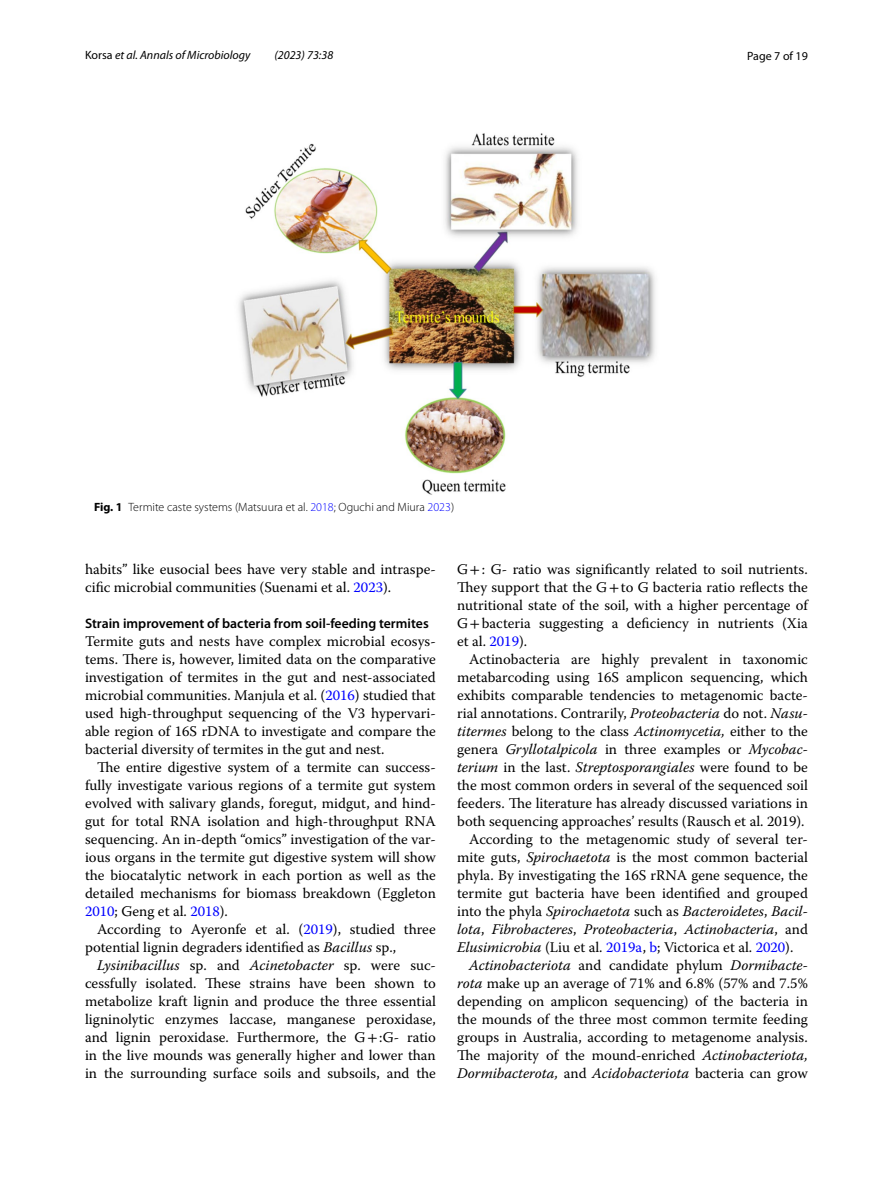
<style>
.page{position:relative;width:893px;height:1187px;background:#fff}
.page>*{position:absolute;margin:0;border:0;box-sizing:border-box;transform-origin:0 0}
.t1{font:14.7px/18px "Warnock Pro";color:#000;text-align:justify}
.t2{font:italic 14.7px "Warnock Pro";color:#000}
.t3{font:600 13.8px "Myriad Pro";color:#000}
.t4{font:300 12px "Myriad Pro";color:#000}
.t5{font:italic 12px "Myriad Pro";color:#000}
.t6{font:12px "Myriad Pro";color:#000}
.s1{font-style:normal}
.s2{font-weight:700}
.s3{color:#00f}
.s4{font-style:italic}
.s5{font-family:"STIX"}
</style>
<div class="page">
<img style="left:238px;top:133px;width:417px;height:362px">
<p class="t5" style="left:85px;top:48px;width:167px"><span class="s1">Korsa</span> et al. Annals of Microbiology</p>
<p class="t5" style="left:275px;top:48px;width:60px">(2023) 73:38</p>
<p class="t6" style="left:747px;top:48px;width:62px">Page 7 of 19</p>
<p class="t4" style="left:94px;top:500px;width:362px"><span class="s2">Fig. 1</span> Termite caste systems (Matsuura et al. <span class="s3">2018</span>; Oguchi and Miura <span class="s3">2023</span>)</p>
<p class="t1" style="left:85px;top:560px;width:352px">habits” like eusocial bees have very stable and intraspe&shy;cific microbial communities (Suenami et al. <span class="s3">2023</span>).</p>
<p class="t3" style="left:85px;top:614px;width:345px">Strain improvement of bacteria from soil‑feeding termites</p>
<p class="t1" style="left:85px;top:632px;width:352px">Termite guts and nests have complex microbial ecosys&shy;tems. There is, however, limited data on the comparative investigation of termites in the gut and nest-associated microbial communities. Manjula et al. (<span class="s3">2016</span>) studied that used high-throughput sequencing of the V3 hypervari&shy;able region of 16S rDNA to investigate and compare the bacterial diversity of termites in the gut and nest.</p>
<p class="t1" style="left:85px;top:758px;width:352px;text-indent:12px">The entire digestive system of a termite can success&shy;fully investigate various regions of a termite gut system evolved with salivary glands, foregut, midgut, and hind&shy;gut for total RNA isolation and high-throughput RNA sequencing. An in-depth “omics” investigation of the var&shy;ious organs in the termite gut digestive system will show the biocatalytic network in each portion as well as the detailed mechanisms for biomass breakdown (Eggleton <span class="s3">2010</span>; Geng et al. <span class="s3">2018</span>).</p>
<p class="t1" style="left:85px;top:920px;width:352px;text-indent:12px">According to Ayeronfe et al. (<span class="s3">2019</span>), studied three potential lignin degraders identified as <span class="s4">Bacillus</span> sp.,</p>
<p class="t1" style="left:85px;top:956px;width:352px;text-indent:12px"><span class="s4">Lysinibacillus</span> sp. and <span class="s4">Acinetobacter</span> sp. were suc&shy;cessfully isolated. These strains have been shown to metabolize kraft lignin and produce the three essential ligninolytic enzymes laccase, manganese peroxidase, and lignin peroxidase. Furthermore, the G<span class="s5">+</span>:G- ratio in the live mounds was generally higher and lower than in the surrounding surface soils and subsoils, and the</p>
<p class="t1" style="left:457px;top:560px;width:352px">G<span class="s5">+</span>: G- ratio was significantly related to soil nutrients.<br>They support that the G<span class="s5">+</span>to G bacteria ratio reflects the nutritional state of the soil, with a higher percentage of G<span class="s5">+</span>bacteria suggesting a deficiency in nutrients (Xia et al. <span class="s3">2019</span>).</p>
<p class="t1" style="left:469px;top:650px;width:340px">Actinobacteria are highly prevalent in taxonomic</p>
<p class="t1" style="left:457px;top:668px;width:352px">metabarcoding using 16S amplicon sequencing, which</p>
<p class="t1" style="left:457px;top:686px;width:352px">exhibits comparable tendencies to metagenomic bacte-</p>
<p class="t1" style="left:457px;top:704px;width:352px">rial annotations. Contrarily, <span class="s4">Proteobacteria</span> do not. <span class="s4">Nasu-</span></p>
<p class="t1" style="left:457px;top:722px;width:352px"><span class="s4">titermes</span> belong to the class <span class="s4">Actinomycetia,</span> either to the</p>
<p class="t1" style="left:457px;top:740px;width:352px">genera <span class="s4">Gryllotalpicola</span> in three examples or <span class="s4">Mycobac-</span></p>
<p class="t2" style="left:457px;top:758px;width:352px">terium <span class="s1">in the last.</span> Streptosporangiales <span class="s1">were found to be</span></p>
<p class="t1" style="left:457px;top:776px;width:352px">the most common orders in several of the sequenced soil</p>
<p class="t1" style="left:457px;top:794px;width:352px">feeders. The literature has already discussed variations in</p>
<p class="t1" style="left:457px;top:812px;width:349px">both sequencing approaches’ results (Rausch et al. 2019).</p>
<p class="t1" style="left:469px;top:830px;width:340px">According to the metagenomic study of several ter-</p>
<p class="t1" style="left:457px;top:848px;width:352px">mite guts, <span class="s4">Spirochaetota</span> is the most common bacterial</p>
<p class="t1" style="left:457px;top:866px;width:352px">phyla. By investigating the 16S rRNA gene sequence, the</p>
<p class="t1" style="left:457px;top:884px;width:352px">termite gut bacteria have been identified and grouped</p>
<p class="t2" style="left:457px;top:902px;width:352px"><span class="s1">into the phyla</span> Spirochaetota <span class="s1">such as</span> Bacteroidetes<span class="s1">,</span> Bacil-</p>
<p class="t2" style="left:457px;top:920px;width:352px">lota<span class="s1">,</span> Fibrobacteres<span class="s1">,</span> Proteobacteria<span class="s1">,</span> Actinobacteria<span class="s1">, and</span></p>
<p class="t1" style="left:457px;top:938px;width:338px"><span class="s4">Elusimicrobia</span> (Liu et al. <span class="s3">2019a</span>, <span class="s3">b</span>; Victorica et al. <span class="s3">2020</span>).</p>
<p class="t2" style="left:469px;top:956px;width:340px">Actinobacteriota <span class="s1">and candidate phylum</span> Dormibacte-</p>
<p class="t1" style="left:457px;top:974px;width:352px"><span class="s4">rota</span> make up an average of 71% and 6.8% (57% and 7.5%</p>
<p class="t1" style="left:457px;top:992px;width:352px">depending on amplicon sequencing) of the bacteria in</p>
<p class="t1" style="left:457px;top:1010px;width:352px">the mounds of the three most common termite feeding</p>
<p class="t1" style="left:457px;top:1028px;width:352px">groups in Australia, according to metagenome analysis.</p>
<p class="t1" style="left:457px;top:1046px;width:352px">The majority of the mound-enriched <span class="s4">Actinobacteriota,</span></p>
<p class="t2" style="left:457px;top:1064px;width:352px">Dormibacterota, <span class="s1">and</span> Acidobacteriota <span class="s1">bacteria can grow</span></p>
</div>
